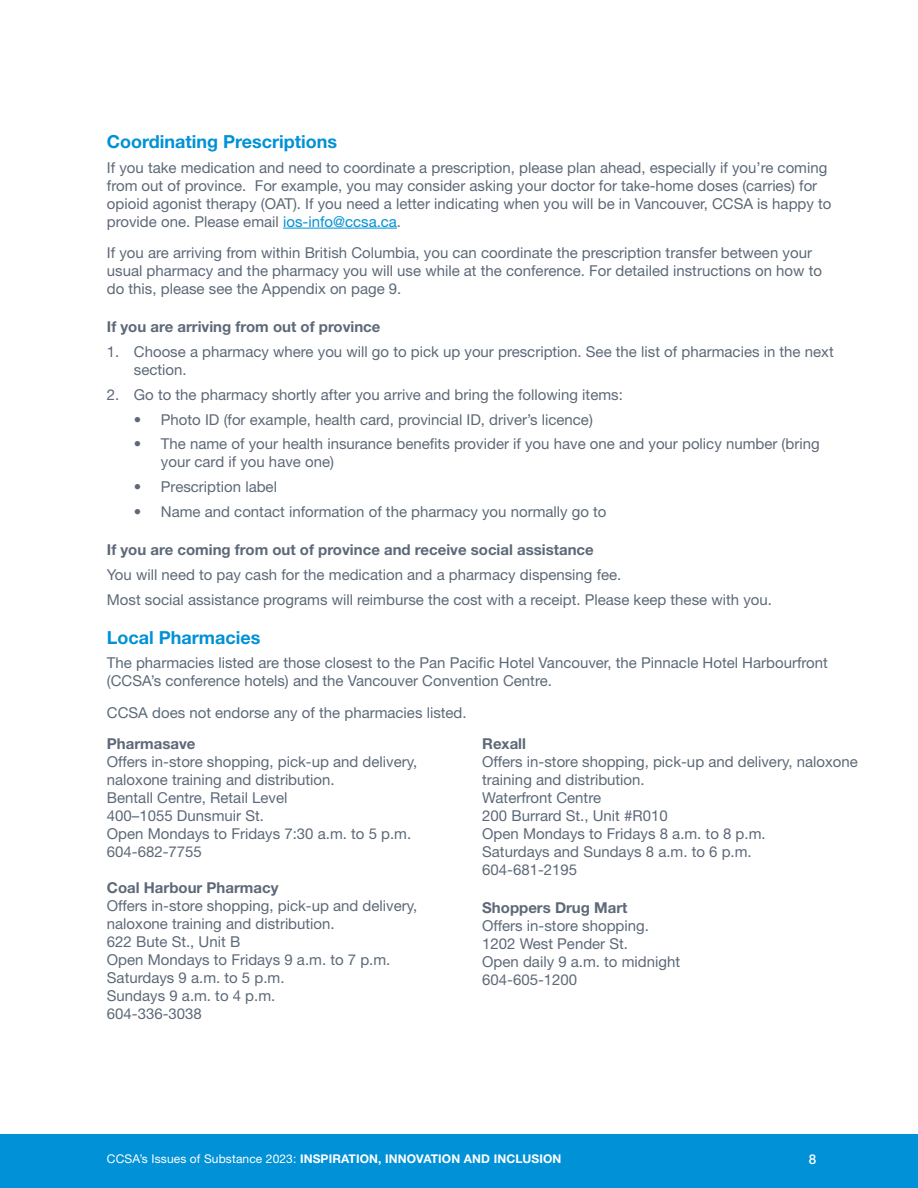
<style>
.page{position:relative;width:918px;height:1188px;background:#fff}
.page>*{position:absolute;margin:0;border:0;box-sizing:border-box;transform-origin:0 0}
.t1{font:700 18px "Helvetica Neue LT Std";color:#0091d6}
.t2{font:15px/18px "Helvetica Neue LT Std";color:#5d6978}
.t3{font:700 15px "Helvetica Neue LT Std";color:#5d6978}
.t4{font:500 13.5px "Helvetica Neue LT Std";color:#fff}
.t5{font:700 12px "Helvetica Neue LT Std";letter-spacing:.01em;color:#fff}
.s1{color:#0091d6}
.s2{font-weight:400}
</style>
<div class="page">
<div style="left:0;top:1134px;width:918px;height:54px;background:#0091d6"></div>
<hr style="left:283px;top:228px;width:114px;height:1px;background:#0091d6">
<h1 class="t1" style="left:107px;top:130px;width:232px">Coordinating Prescriptions</h1>
<p class="t2" style="left:107px;top:158px;width:726px">If you take medication and need to coordinate a prescription, please plan ahead, especially if you’re coming from out of province. For example, you may consider asking your doctor for take-home doses (carries) for opioid agonist therapy (OAT). If you need a letter indicating when you will be in Vancouver, CCSA is happy to provide one. Please email <span class="s1">ios-info@ccsa.ca</span>.</p>
<p class="t2" style="left:107px;top:244px;width:717px">If you are arriving from within British Columbia, you can coordinate the prescription transfer between your usual pharmacy and the pharmacy you will use while at the conference. For detailed instructions on how to do this, please see the Appendix on page 9.</p>
<p class="t3" style="left:107px;top:318px;width:275px">If you are arriving from out of province</p>
<p class="t2" style="left:134px;top:343px;width:701px;text-indent:-27px">1. Choose a pharmacy where you will go to pick up your prescription. See the list of pharmacies in the next section.</p>
<p class="t2" style="left:107px;top:385px;width:517px">2. Go to the pharmacy shortly after you arrive and bring the following items:</p>
<p class="t2" style="left:134px;top:410px;width:460px">• Photo ID (for example, health card, provincial ID, driver’s licence)</p>
<p class="t2" style="left:161px;top:435px;width:660px;text-indent:-27px">• The name of your health insurance benefits provider if you have one and your policy number (bring your card if you have one)</p>
<p class="t2" style="left:134px;top:478px;width:145px">• Prescription label</p>
<p class="t2" style="left:134px;top:502px;width:474px">• Name and contact information of the pharmacy you normally go to</p>
<p class="t3" style="left:107px;top:540px;width:488px">If you are coming from out of province and receive social assistance</p>
<p class="t2" style="left:107px;top:565px;width:516px">You will need to pay cash for the medication and a pharmacy dispensing fee.</p>
<p class="t2" style="left:107px;top:590px;width:667px">Most social assistance programs will reimburse the cost with a receipt. Please keep these with you.</p>
<p class="t1" style="left:107px;top:626px;width:155px">Local Pharmacies</p>
<p class="t2" style="left:107px;top:654px;width:722px">The pharmacies listed are those closest to the Pan Pacific Hotel Vancouver, the Pinnacle Hotel Harbourfront (CCSA’s conference hotels) and the Vancouver Convention Centre.</p>
<p class="t2" style="left:107px;top:703px;width:361px">CCSA does not endorse any of the pharmacies listed.</p>
<p class="t3" style="left:107px;top:735px;width:90px">Pharmasave</p>
<p class="t2" style="left:107px;top:753px;width:312px">Offers in-store shopping, pick-up and delivery, naloxone training and distribution.</p>
<p class="t2" style="left:107px;top:789px;width:182px">Bentall Centre, Retail Level</p>
<p class="t2" style="left:107px;top:807px;width:159px">400–1055 Dunsmuir St.</p>
<p class="t2" style="left:107px;top:825px;width:306px">Open Mondays to Fridays 7:30 a.m. to 5 p.m.</p>
<p class="t2" style="left:107px;top:843px;width:97px">604-682-7755</p>
<p class="t3" style="left:107px;top:879px;width:173px">Coal Harbour Pharmacy</p>
<p class="t2" style="left:107px;top:897px;width:312px">Offers in-store shopping, pick-up and delivery, naloxone training and distribution.</p>
<p class="t2" style="left:107px;top:933px;width:135px">622 Bute St., Unit B</p>
<p class="t2" style="left:107px;top:951px;width:285px">Open Mondays to Fridays 9 a.m. to 7 p.m.</p>
<p class="t2" style="left:107px;top:969px;width:179px">Saturdays 9 a.m. to 5 p.m.</p>
<p class="t2" style="left:107px;top:987px;width:170px">Sundays 9 a.m. to 4 p.m.</p>
<p class="t2" style="left:107px;top:1005px;width:97px">604-336-3038</p>
<p class="t3" style="left:482px;top:734px;width:45px">Rexall</p>
<p class="t2" style="left:482px;top:752px;width:377px">Offers in-store shopping, pick-up and delivery, naloxone training and distribution.</p>
<p class="t2" style="left:482px;top:788px;width:120px">Waterfront Centre</p>
<p class="t2" style="left:482px;top:806px;width:187px">200 Burrard St., Unit #R010</p>
<p class="t2" style="left:482px;top:824px;width:285px">Open Mondays to Fridays 8 a.m. to 8 p.m.</p>
<p class="t2" style="left:482px;top:842px;width:271px">Saturdays and Sundays 8 a.m. to 6 p.m.</p>
<p class="t2" style="left:482px;top:860px;width:97px">604-681-2195</p>
<p class="t3" style="left:482px;top:898px;width:147px">Shoppers Drug Mart</p>
<p class="t2" style="left:482px;top:916px;width:168px">Offers in-store shopping.</p>
<p class="t2" style="left:482px;top:934px;width:147px">1202 West Pender St.</p>
<p class="t2" style="left:482px;top:952px;width:199px">Open daily 9 a.m. to midnight</p>
<p class="t2" style="left:482px;top:970px;width:97px">604-605-1200</p>
<p class="t5" style="left:107px;top:1152px;width:456px"><span class="s2">CCSA’s Issues of Substance 2023:</span> INSPIRATION, INNOVATION AND INCLUSION</p>
<p class="t4" style="left:809px;top:1152px;width:9px">8</p>
</div>
